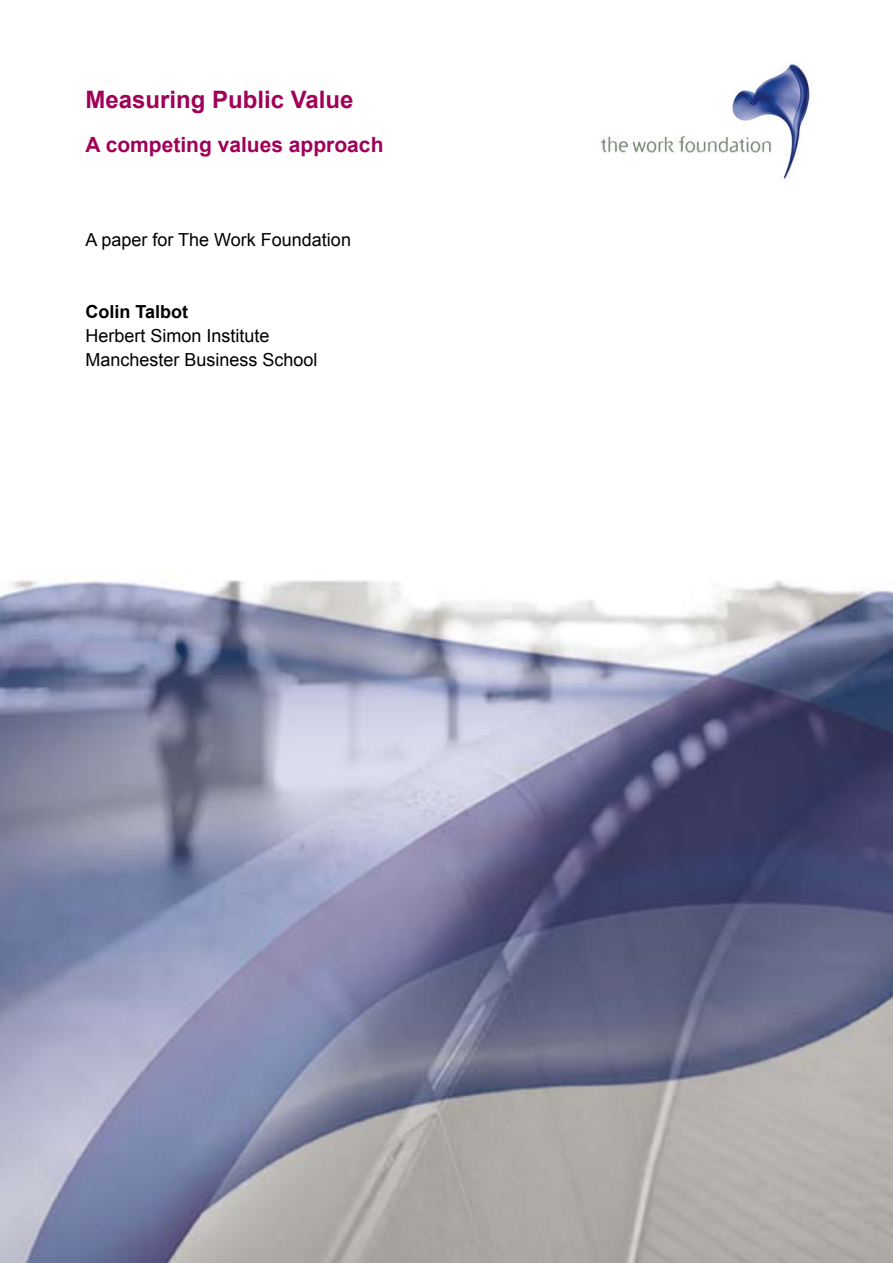
<style>
.page{position:relative;width:893px;height:1263px;background:#fff}
.page>*{position:absolute;margin:0;border:0;box-sizing:border-box;transform-origin:0 0}
.t1{font:700 24px "Arial";color:#a00057}
.t2{font:700 21px "Arial";color:#a00057}
.t3{font:18px/24px "Arial";color:#000}
.t4{font:700 18px "Arial";color:#000}
</style>
<div class="page">
<img style="left:600px;top:61px;width:210px;height:118px">
<img style="left:0;top:580px;width:893px;height:683px">
<h1 class="t1" style="left:85px;top:84px;width:270px">Measuring Public Value</h1>
<p class="t2" style="left:85px;top:131px;width:299px">A competing values approach</p>
<p class="t3" style="left:85px;top:228px;width:267px">A paper for The Work Foundation</p>
<p class="t4" style="left:85px;top:300px;width:104px">Colin Talbot</p>
<p class="t3" style="left:85px;top:324px;width:234px">Herbert Simon Institute<br>Manchester Business School</p>
</div>
